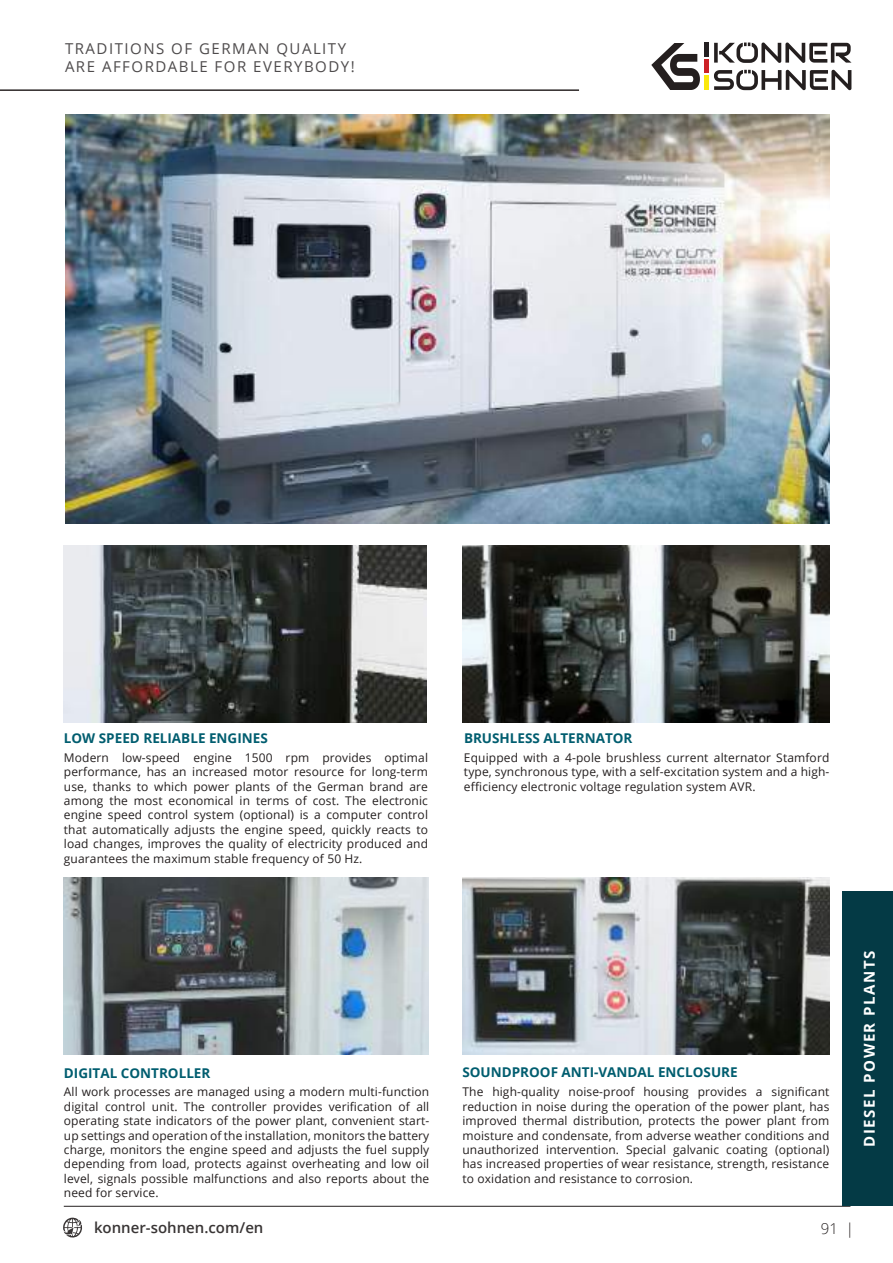
<style>
.page{position:relative;width:893px;height:1263px;background:#fff}
.page>*{position:absolute;margin:0;border:0;box-sizing:border-box;transform-origin:0 0}
.t1{font:15px/18px "Open Sans";letter-spacing:.1em;color:#4e4b4c}
.t2{font:600 15px "Open Sans";color:#393535}
.t3{font:700 15px "Open Sans";letter-spacing:.1em;color:#fff}
.t4{font:300 15px "Open Sans";color:#241f1f}
.t5{font:700 13.5px "Open Sans";color:#005d6f}
.t6{font:12px/14.4px "Open Sans";letter-spacing:.01em;color:#241f1f;text-align:justify}
</style>
<div class="page">
<svg style="left:651px;top:43px;width:49px;height:47px"></svg>
<svg style="left:714px;top:42px;width:137px;height:21px"></svg>
<svg style="left:714px;top:70px;width:137px;height:20px"></svg>
<div style="left:704px;top:43px;width:5px;height:14px;background:#241f21"></div>
<div style="left:704px;top:59px;width:5px;height:14px;background:#cc2126"></div>
<div style="left:704px;top:76px;width:5px;height:14px;background:#fae80d"></div>
<svg style="left:63px;top:1217px;width:19px;height:21px"></svg>
<hr style="left:64px;top:1206px;width:786px;height:1px;background:#241f1f">
<div style="left:842px;top:892px;width:51px;height:314px;background:#043a45"></div>
<hr style="left:0;top:90px;width:579px;height:1px;background:#241f1f">
<img style="left:65px;top:115px;width:764px;height:409px">
<img style="left:64px;top:545px;width:363px;height:177px">
<img style="left:462px;top:545px;width:367px;height:177px">
<img style="left:462px;top:877px;width:367px;height:177px">
<img style="left:63px;top:877px;width:365px;height:177px">
<p class="t1" style="left:65px;top:39px;width:291px">TRADITIONS OF GERMAN QUALITY<br>ARE AFFORDABLE FOR EVERYBODY!</p>
<p class="t5" style="left:64px;top:729px;width:205px">LOW SPEED RELIABLE ENGINES</p>
<p class="t5" style="left:464px;top:729px;width:170px">BRUSHLESS ALTERNATOR</p>
<p class="t6" style="left:64px;top:750px;width:366px">Modern low-speed engine 1500 rpm provides optimal performance, has an increased motor resource for long-term use, thanks to which power plants of the German brand are among the most economical in terms of cost. The electronic engine speed control system (optional) is a computer control that automatically adjusts the engine speed, quickly reacts to load changes, improves the quality of electricity produced and guarantees the maximum stable frequency of 50 Hz.</p>
<p class="t6" style="left:464px;top:750px;width:367px">Equipped with a 4-pole brushless current alternator Stamford type, synchronous type, with a self-excitation system and a high&shy;efficiency electronic voltage regulation system AVR.</p>
<p class="t5" style="left:64px;top:1063px;width:148px">DIGITAL CONTROLLER</p>
<p class="t6" style="left:64px;top:1084px;width:367px">All work processes are managed using a modern multi-function digital control unit. The controller provides verification of all operating state indicators of the power plant, convenient start&shy;up settings and operation of the installation, monitors the battery charge, monitors the engine speed and adjusts the fuel supply depending from load, protects against overheating and low oil level, signals possible malfunctions and also reports about the need for service.</p>
<p class="t5" style="left:462px;top:1063px;width:277px">SOUNDPROOF ANTI-VANDAL ENCLOSURE</p>
<p class="t6" style="left:462px;top:1084px;width:368px">The high-quality noise-proof housing provides a significant reduction in noise during the operation of the power plant, has improved thermal distribution, protects the power plant from moisture and condensate, from adverse weather conditions and unauthorized intervention. Special galvanic coating (optional) has increased properties of wear resistance, strength, resistance to oxidation and resistance to corrosion.</p>
<p class="t2" style="left:94px;top:1217px;width:171px">konner-sohnen.com/en</p>
<p class="t4" style="left:821px;top:1219px;width:35px">91 |</p>
<p class="t3" style="left:859px;top:1147px;width:197px;rotate:-90deg">DIESEL POWER PLANTS</p>
</div>
